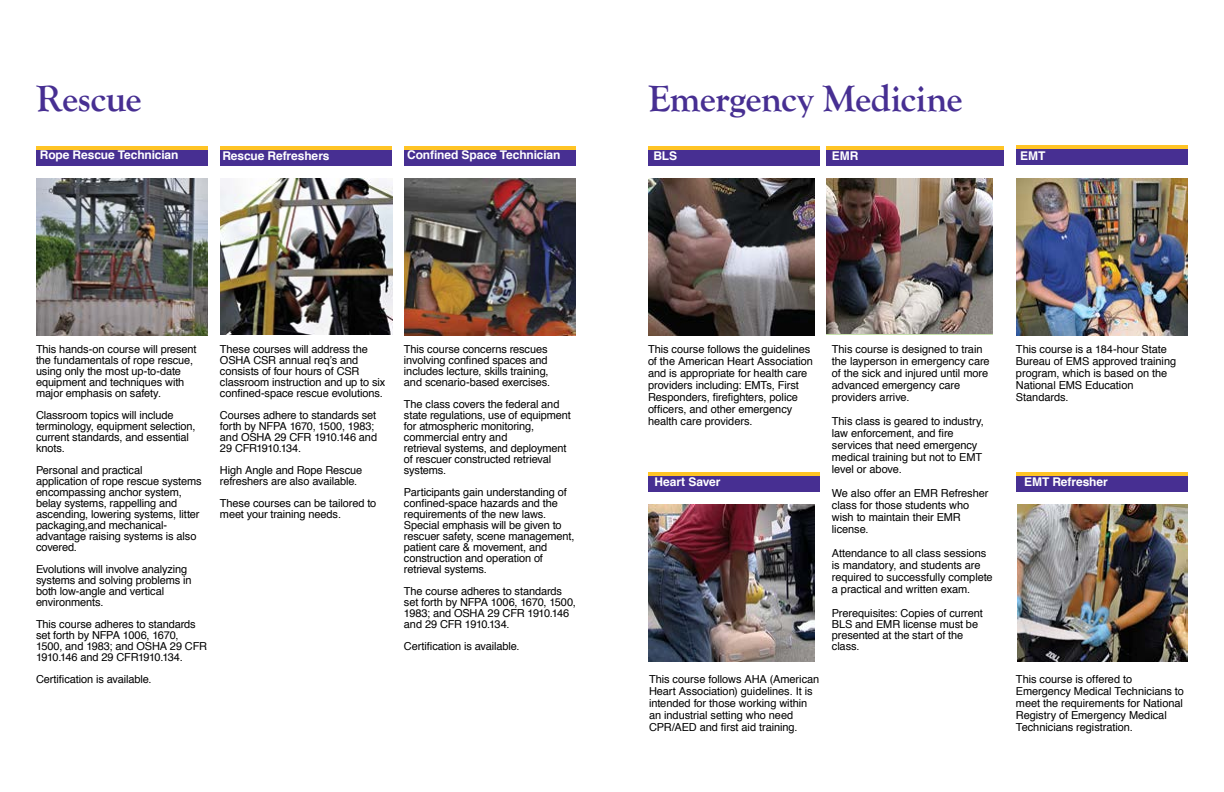
<style>
.page{position:relative;width:1224px;height:792px;background:#fff}
.page>*{position:absolute;margin:0;border:0;box-sizing:border-box;transform-origin:0 0}
.t1{font:700 38px "Goudy Old Style T";letter-spacing:-.015em;color:#472f92}
.t2{font:700 12px "Helvetica";letter-spacing:-.01em;color:#fff}
.t3{font:11px/11px "Helvetica";letter-spacing:-.01em;color:#000}
</style>
<div class="page">
<div style="left:36px;top:146px;width:172px;height:20px;background:#472f92"></div>
<hr style="left:36px;top:146px;width:172px;height:4px;background:#ffc425">
<div style="left:220px;top:146px;width:172px;height:20px;background:#472f92"></div>
<hr style="left:220px;top:146px;width:172px;height:4px;background:#ffc425">
<div style="left:404px;top:146px;width:172px;height:20px;background:#472f92"></div>
<hr style="left:404px;top:146px;width:172px;height:4px;background:#ffc425">
<img style="left:36px;top:179px;width:172px;height:156px">
<img style="left:220px;top:179px;width:172px;height:155px">
<img style="left:404px;top:179px;width:172px;height:156px">
<div style="left:648px;top:146px;width:172px;height:19px;background:#472f92"></div>
<hr style="left:648px;top:146px;width:172px;height:4px;background:#ffc425">
<div style="left:648px;top:472px;width:172px;height:19px;background:#472f92"></div>
<hr style="left:648px;top:472px;width:172px;height:4px;background:#ffc425">
<div style="left:826px;top:146px;width:178px;height:19px;background:#472f92"></div>
<hr style="left:826px;top:146px;width:178px;height:4px;background:#ffc425">
<div style="left:1016px;top:146px;width:172px;height:19px;background:#472f92"></div>
<hr style="left:1016px;top:146px;width:172px;height:3px;background:#ffc425">
<div style="left:1016px;top:472px;width:172px;height:19px;background:#472f92"></div>
<hr style="left:1016px;top:472px;width:172px;height:4px;background:#ffc425">
<img style="left:648px;top:179px;width:166px;height:156px">
<img style="left:648px;top:505px;width:166px;height:156px">
<img style="left:826px;top:179px;width:167px;height:154px">
<img style="left:1016px;top:179px;width:172px;height:156px">
<img style="left:1017px;top:505px;width:171px;height:156px">
<h1 class="t1" style="left:36px;top:77px;width:107px">Rescue</h1>
<p class="t2" style="left:40px;top:145px;width:140px">Rope Rescue Technician</p>
<p class="t2" style="left:222px;top:146px;width:109px">Rescue Refreshers</p>
<p class="t2" style="left:407px;top:145px;width:155px">Confined Space Technician</p>
<h1 class="t1" style="left:648px;top:77px;width:316px">Emergency Medicine</h1>
<p class="t2" style="left:653px;top:146px;width:25px">BLS</p>
<p class="t2" style="left:832px;top:146px;width:28px">EMR</p>
<p class="t2" style="left:1020px;top:146px;width:27px">EMT</p>
<p class="t3" style="left:36px;top:344px;width:162px">This hands-on course will present the fundamentals of rope rescue, using only the most up-to-date equipment and techniques with major emphasis on safety.</p>
<p class="t3" style="left:36px;top:410px;width:161px">Classroom topics will include terminology, equipment selection, current standards, and essential knots.</p>
<p class="t3" style="left:36px;top:465px;width:167px">Personal and practical<br>application of rope rescue systems encompassing anchor system, belay systems, rappelling and ascending, lowering systems, litter packaging,and mechanical&shy;advantage raising systems is also covered.</p>
<p class="t3" style="left:36px;top:564px;width:157px">Evolutions will involve analyzing systems and solving problems in both low-angle and vertical environments.</p>
<p class="t3" style="left:36px;top:619px;width:173px">This course adheres to standards set forth by NFPA 1006, 1670,<br>1500, and 1983; and OSHA 29 CFR<br>1910.146 and 29 CFR1910.134.</p>
<p class="t3" style="left:36px;top:674px;width:117px">Certification is available.</p>
<p class="t3" style="left:220px;top:344px;width:167px">These courses will address the<br>OSHA CSR annual req’s and consists of four hours of CSR classroom instruction and up to six confined-space rescue evolutions.</p>
<p class="t3" style="left:220px;top:410px;width:159px">Courses adhere to standards set forth by NFPA 1670, 1500, 1983; and OSHA 29 CFR 1910.146 and<br>29 CFR1910.134.</p>
<p class="t3" style="left:220px;top:465px;width:144px">High Angle and Rope Rescue refreshers are also available.</p>
<p class="t3" style="left:220px;top:498px;width:158px">These courses can be tailored to meet your training needs.</p>
<p class="t3" style="left:404px;top:344px;width:148px">This course concerns rescues involving confined spaces and includes lecture, skills training, and scenario-based exercises.</p>
<p class="t3" style="left:404px;top:399px;width:168px">The class covers the federal and state regulations, use of equipment for atmospheric monitoring, commercial entry and<br>retrieval systems, and deployment of rescuer constructed retrieval systems.</p>
<p class="t3" style="left:404px;top:487px;width:172px">Participants gain understanding of confined-space hazards and the requirements of the new laws.<br>Special emphasis will be given to rescuer safety, scene management, patient care &amp; movement, and construction and operation of retrieval systems.</p>
<p class="t3" style="left:404px;top:586px;width:173px">The course adheres to standards set forth by NFPA 1006, 1670, 1500,<br>1983; and OSHA 29 CFR 1910.146 and 29 CFR 1910.134.</p>
<p class="t3" style="left:404px;top:641px;width:117px">Certification is available.</p>
<p class="t3" style="left:1016px;top:344px;width:162px;line-height:12px">This course is a 184-hour State<br>Bureau of EMS approved training program, which is based on the<br>National EMS Education<br>Standards.</p>
<p class="t3" style="left:648px;top:343px;width:167px;line-height:12px">This course follows the guidelines of the American Heart Association and is appropriate for health care providers including: EMTs, First<br>Responders, firefighters, police officers, and other emergency health care providers.</p>
<p class="t3" style="left:832px;top:344px;width:159px;line-height:12px">This course is designed to train the layperson in emergency care of the sick and injured until more advanced emergency care providers arrive.</p>
<p class="t3" style="left:832px;top:416px;width:153px;line-height:12px">This class is geared to industry, law enforcement, and fire services that need emergency medical training but not to EMT level or above.</p>
<p class="t3" style="left:832px;top:488px;width:158px;line-height:12px">We also offer an EMR Refresher class for those students who wish to maintain their EMR license.</p>
<p class="t3" style="left:832px;top:548px;width:162px;line-height:12px">Attendance to all class sessions is mandatory, and students are required to successfully complete a practical and written exam.</p>
<p class="t3" style="left:832px;top:608px;width:152px">Prerequisites: Copies of current<br>BLS and EMR license must be presented at the start of the class.</p>
<p class="t2" style="left:655px;top:472px;width:67px">Heart Saver</p>
<p class="t2" style="left:1024px;top:472px;width:85px">EMT Refresher</p>
<p class="t3" style="left:649px;top:673px;width:172px;line-height:12px">This course follows AHA (American Heart Association) guidelines. It is intended for those working within an industrial setting who need CPR/AED and first aid training.</p>
<p class="t3" style="left:1016px;top:673px;width:169px;line-height:12px">This course is offered to<br>Emergency Medical Technicians to meet the requirements for National<br>Registry of Emergency Medical<br>Technicians registration.</p>
</div>
